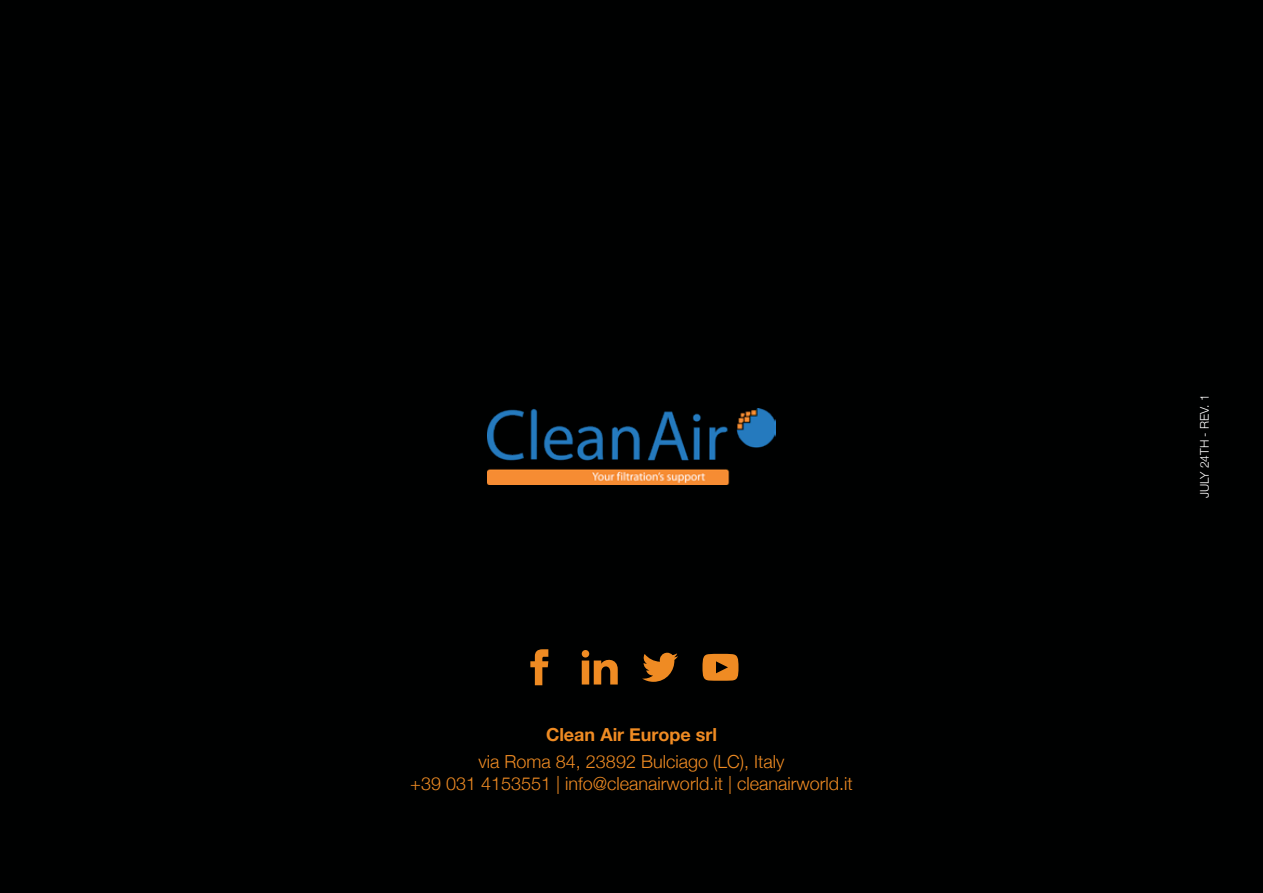
<style>
.page{position:relative;width:1263px;height:893px;background:#000101}
.page>*{position:absolute;margin:0;border:0;box-sizing:border-box;transform-origin:0 0}
.t1{font:300 18px/21.6px "Helvetica Neue";color:#ef8b23;text-align:center}
.t2{font:700 18px "Helvetica Neue";color:#ef8b23}
.t3{font:300 12px "Helvetica Neue";color:#fff}
</style>
<div class="page">
<img style="left:488px;top:408px;width:287px;height:77px">
<svg style="left:530px;top:649px;width:18px;height:36px"></svg>
<svg style="left:582px;top:650px;width:36px;height:34px"></svg>
<svg style="left:642px;top:653px;width:36px;height:29px"></svg>
<svg style="left:702px;top:654px;width:36px;height:27px"></svg>
<p class="t2" style="left:546px;top:720px;width:172px">Clean Air Europe srl</p>
<p class="t1" style="left:410px;top:750px;width:444px">via Roma 84, 23892 Bulciago (LC), Italy<br>+39 031 4153551 | info@cleanairworld.it | cleanairworld.it</p>
<p class="t3" style="left:1195px;top:498px;width:105px;rotate:-90deg">JULY 24TH - REV. 1</p>
</div>
